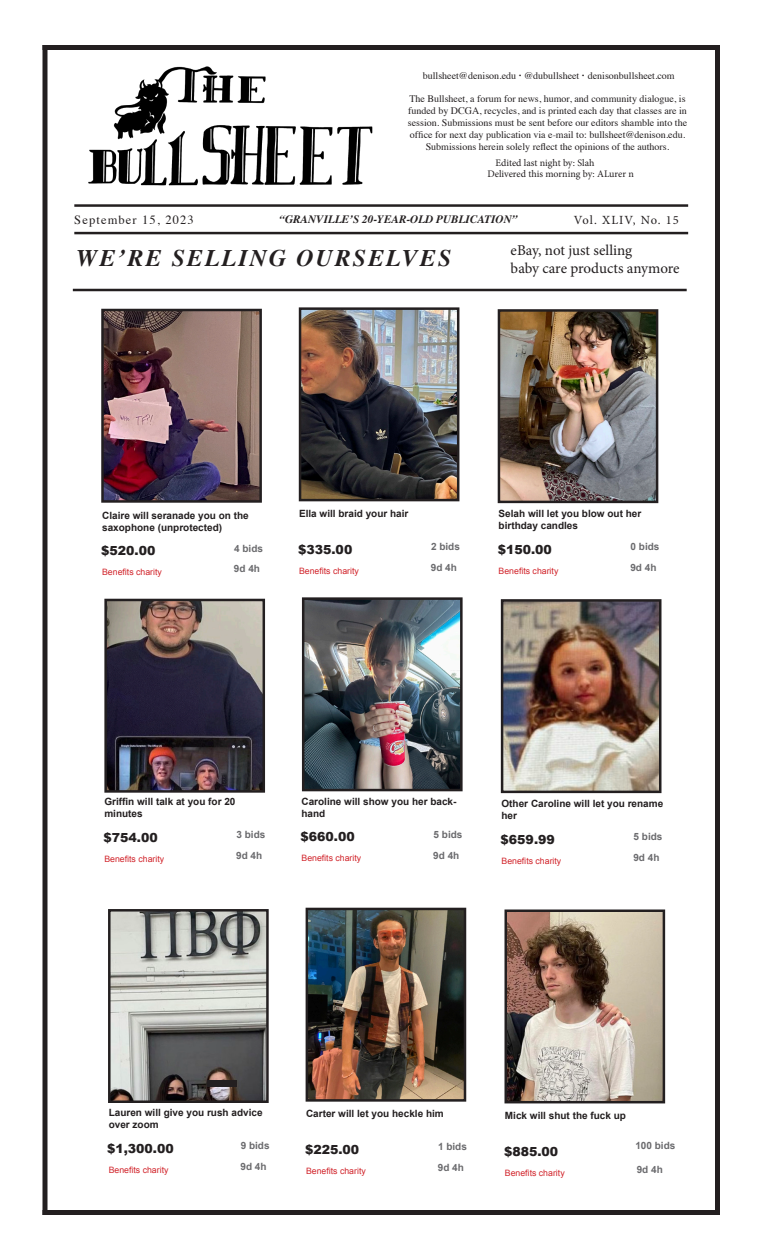
<style>
.page{position:relative;width:765px;height:1260px;background:#fff}
.page>*{position:absolute;margin:0;border:0;box-sizing:border-box;transform-origin:0 0}
.t1{font:italic 700 23.75px "Times";letter-spacing:.09em;color:#231f20}
.t2{font:15px "Minion Pro";letter-spacing:-.005em;color:#231f20}
.t3{font:900 12.5px "Arial";color:#231f20}
.t4{font:12.5px "Times";letter-spacing:.09em;color:#231f20}
.t5{font:12.5px "Minion Pro";letter-spacing:.09em;color:#231f20}
.t6{font:italic 700 11.25px "Times";color:#231f20}
.t7{font:10px/12px "Times";color:#231f20;text-align:center}
.t8{font:700 10px/12px "Arial";color:#231f20}
.t9{font:700 10px "Arial";color:#6b6b6e}
.t10{font:10px "Minion Pro";color:#231f20}
.t11{font:8.75px "Arial";color:#d1232a}
.s1{font-weight:700;font-size:11.25px}
</style>
<div class="page">
<div style="left:42px;top:45px;width:6px;height:1170px;background:#231f20"></div>
<div style="left:42px;top:45px;width:678px;height:5px;background:#231f20"></div>
<img style="left:88px;top:66px;width:285px;height:120px">
<hr style="left:74px;top:204px;width:614px;height:3px;background:#231f20">
<hr style="left:74px;top:232px;width:614px;height:2px;background:#231f20">
<div style="left:715px;top:45px;width:5px;height:1170px;background:#231f20"></div>
<div style="left:42px;top:1210px;width:678px;height:5px;background:#231f20"></div>
<hr style="left:73px;top:289px;width:614px;height:2px;background:#231f20">
<img style="left:104px;top:312px;width:155px;height:188px">
<div style="left:101px;top:309px;width:161px;height:194px;border:2px solid #231f20"></div>
<img style="left:302px;top:310px;width:154px;height:188px">
<div style="left:299px;top:307px;width:160px;height:194px;border:2px solid #231f20"></div>
<img style="left:501px;top:312px;width:154px;height:188px">
<div style="left:498px;top:309px;width:160px;height:194px;border:2px solid #231f20"></div>
<img style="left:107px;top:602px;width:155px;height:188px">
<div style="left:104px;top:599px;width:161px;height:194px;border:2px solid #231f20"></div>
<img style="left:305px;top:600px;width:155px;height:188px">
<div style="left:302px;top:597px;width:161px;height:194px;border:2px solid #231f20"></div>
<img style="left:504px;top:602px;width:155px;height:188px">
<div style="left:501px;top:599px;width:161px;height:194px;border:2px solid #231f20"></div>
<img style="left:111px;top:912px;width:155px;height:188px">
<div style="left:108px;top:909px;width:161px;height:194px;border:2px solid #231f20"></div>
<img style="left:309px;top:911px;width:154px;height:188px">
<div style="left:306px;top:908px;width:160px;height:194px;border:2px solid #231f20"></div>
<img style="left:508px;top:913px;width:154px;height:187px">
<div style="left:505px;top:910px;width:160px;height:193px;border:2px solid #231f20"></div>
<div style="left:207px;top:1081px;width:30px;height:6px;background:#231f20"></div>
<p class="t7" style="left:423px;top:69px;width:253px">bullsheet@denison.edu <span class="s1">·</span> @dubullsheet <span class="s1">·</span> denisonbullsheet.com</p>
<p class="t7" style="left:408px;top:91px;width:281px">The Bullsheet, a forum for news, humor, and community dialogue, is funded by DCGA, recycles, and is printed each day that classes are in session. Submissions must be sent before our editors shamble into the office for next day publication via e-mail to: bullsheet@denison.edu.<br>Submissions herein solely reflect the opinions of the authors.</p>
<p class="t10" style="left:495px;top:156px;width:101px">Edited last night by: Slah</p>
<p class="t10" style="left:487px;top:167px;width:148px">Delivered this morning by: ALurer n</p>
<p class="t4" style="left:74px;top:208px;width:121px">September 15, 2023</p>
<p class="t5" style="left:574px;top:211px;width:107px">Vol. XLIV, No. 15</p>
<p class="t6" style="left:279px;top:208px;width:240px">“GRANVILLE’S 20-YEAR-OLD PUBLICATION”</p>
<p class="t1" style="left:77px;top:236px;width:376px">WE’RE SELLING OURSELVES</p>
<p class="t2" style="left:511px;top:240px;width:123px">eBay, not just selling</p>
<p class="t2" style="left:511px;top:258px;width:170px">baby care products anymore</p>
<p class="t8" style="left:102px;top:509px;width:148px">Claire will seranade you on the saxophone (unprotected)</p>
<p class="t3" style="left:101px;top:542px;width:56px">$520.00</p>
<p class="t11" style="left:102px;top:566px;width:61px">Benefits charity</p>
<p class="t9" style="left:234px;top:541px;width:30px">4 bids</p>
<p class="t9" style="left:234px;top:562px;width:28px">9d 4h</p>
<p class="t8" style="left:299px;top:508px;width:111px">Ella will braid your hair</p>
<p class="t3" style="left:298px;top:541px;width:56px">$335.00</p>
<p class="t11" style="left:299px;top:565px;width:61px">Benefits charity</p>
<p class="t9" style="left:431px;top:540px;width:30px">2 bids</p>
<p class="t9" style="left:431px;top:561px;width:28px">9d 4h</p>
<p class="t8" style="left:499px;top:508px;width:144px">Selah will let you blow out her birthday candles</p>
<p class="t3" style="left:498px;top:540px;width:56px">$150.00</p>
<p class="t11" style="left:499px;top:565px;width:61px">Benefits charity</p>
<p class="t9" style="left:631px;top:540px;width:30px">0 bids</p>
<p class="t9" style="left:630px;top:561px;width:28px">9d 4h</p>
<p class="t8" style="left:104px;top:796px;width:133px">Griffin will talk at you for 20 minutes</p>
<p class="t3" style="left:104px;top:828px;width:56px">$754.00</p>
<p class="t11" style="left:104px;top:853px;width:61px">Benefits charity</p>
<p class="t9" style="left:236px;top:828px;width:30px">3 bids</p>
<p class="t9" style="left:236px;top:849px;width:28px">9d 4h</p>
<p class="t8" style="left:301px;top:796px;width:157px">Caroline will show you her back&shy;hand</p>
<p class="t3" style="left:301px;top:828px;width:56px">$660.00</p>
<p class="t11" style="left:301px;top:853px;width:61px">Benefits charity</p>
<p class="t9" style="left:434px;top:828px;width:30px">5 bids</p>
<p class="t9" style="left:433px;top:848px;width:28px">9d 4h</p>
<p class="t8" style="left:502px;top:798px;width:163px">Other Caroline will let you rename her</p>
<p class="t3" style="left:501px;top:830px;width:56px">$659.99</p>
<p class="t11" style="left:502px;top:855px;width:61px">Benefits charity</p>
<p class="t9" style="left:634px;top:830px;width:30px">5 bids</p>
<p class="t9" style="left:633px;top:851px;width:28px">9d 4h</p>
<p class="t8" style="left:109px;top:1107px;width:155px">Lauren will give you rush advice over zoom</p>
<p class="t11" style="left:109px;top:1164px;width:61px">Benefits charity</p>
<p class="t9" style="left:241px;top:1139px;width:30px">9 bids</p>
<p class="t9" style="left:240px;top:1160px;width:28px">9d 4h</p>
<p class="t3" style="left:107px;top:1140px;width:68px">$1,300.00</p>
<p class="t8" style="left:306px;top:1108px;width:139px">Carter will let you heckle him</p>
<p class="t3" style="left:305px;top:1141px;width:56px">$225.00</p>
<p class="t11" style="left:306px;top:1165px;width:61px">Benefits charity</p>
<p class="t9" style="left:438px;top:1140px;width:30px">1 bids</p>
<p class="t9" style="left:438px;top:1161px;width:28px">9d 4h</p>
<p class="t8" style="left:505px;top:1110px;width:123px">Mick will shut the fuck up</p>
<p class="t3" style="left:504px;top:1143px;width:56px">$885.00</p>
<p class="t11" style="left:505px;top:1167px;width:61px">Benefits charity</p>
<p class="t9" style="left:635px;top:1138px;width:42px">100 bids</p>
<p class="t9" style="left:637px;top:1163px;width:28px">9d 4h</p>
</div>
